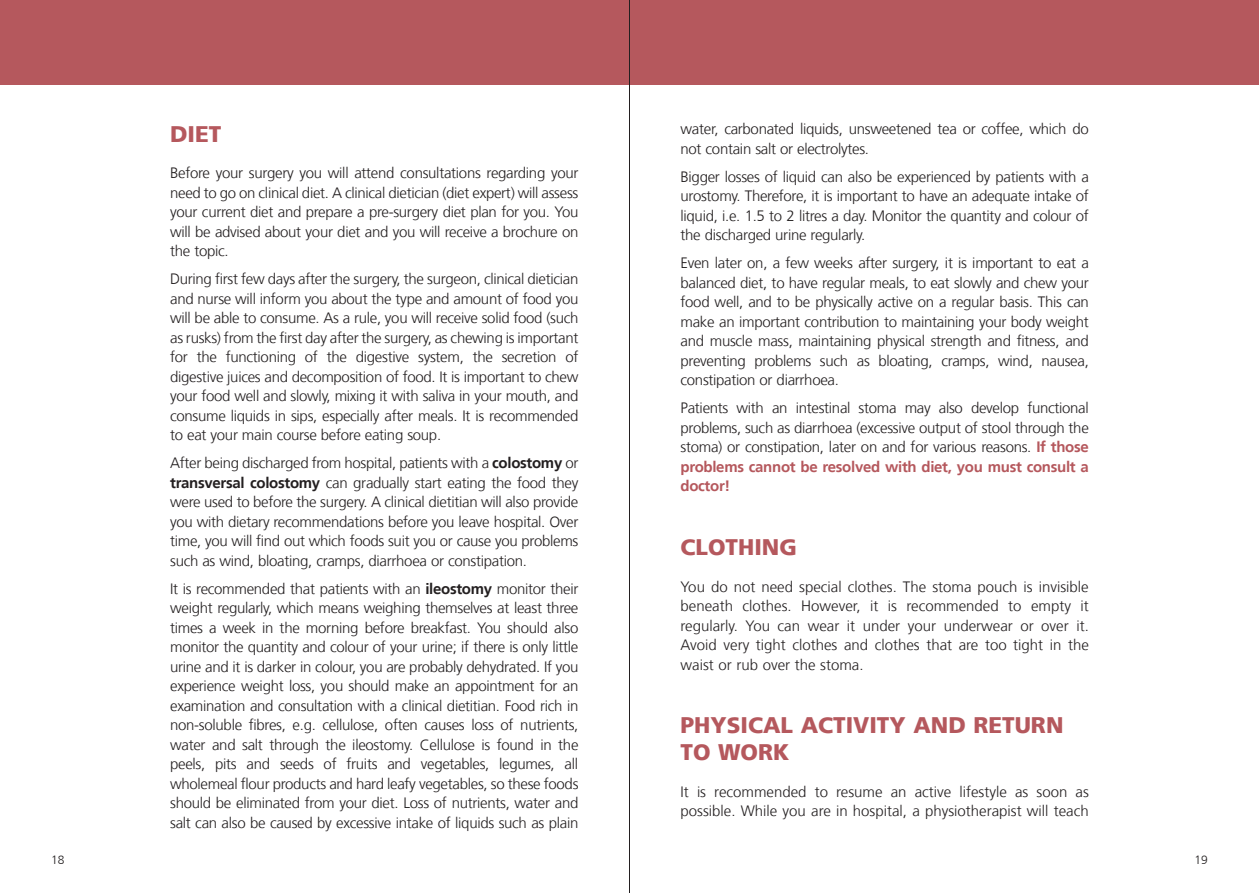
<style>
.page{position:relative;width:1259px;height:893px;background:#fff}
.page>*{position:absolute;margin:0;border:0;box-sizing:border-box;transform-origin:0 0}
.t1{font:900 22.5px/27px "Frutiger";color:#b5585d}
.t2{font:300 15px/19.5px "Frutiger";letter-spacing:-.02em;color:#231f20;text-align:justify}
.t3{font:300 15px/19.5px "Frutiger";color:#231f20}
.t4{font:700 15px/19.5px "Frutiger CE";letter-spacing:-.02em;color:#b5585d}
.t5{font:300 12px "Frutiger";color:#231f20}
.s1{font-family:"Frutiger CE";font-weight:700}
.s2{font-family:"Frutiger CE";font-weight:700;color:#b5585d}
</style>
<div class="page">
<div style="left:0;top:0;width:1259px;height:85px;background:#b5585d"></div>
<hr style="left:629px;top:0;width:1px;height:893px;background:#231f20">
<h1 class="t1" style="left:170px;top:120px;width:53px">DIET</h1>
<p class="t2" style="left:170px;top:163px;width:410px">Before your surgery you will attend consultations regarding your need to go on clinical diet. A clinical dietician (diet expert) will assess your current diet and prepare a pre-surgery diet plan for you. You will be advised about your diet and you will receive a brochure on the topic.</p>
<p class="t2" style="left:170px;top:269px;width:410px">During first few days after the surgery, the surgeon, clinical dietician and nurse will inform you about the type and amount of food you will be able to consume. As a rule, you will receive solid food (such as rusks) from the first day after the surgery, as chewing is important for the functioning of the digestive system, the secretion of digestive juices and decomposition of food. It is important to chew your food well and slowly, mixing it with saliva in your mouth, and consume liquids in sips, especially after meals. It is recommended to eat your main course before eating soup.</p>
<p class="t2" style="left:170px;top:453px;width:410px">After being discharged from hospital, patients with a <span class="s1">colostomy</span> or <span class="s1">transversal colostomy</span> can gradually start eating the food they were used to before the surgery. A clinical dietitian will also provide you with dietary recommendations before you leave hospital. Over time, you will find out which foods suit you or cause you problems such as wind, bloating, cramps, diarrhoea or constipation.</p>
<p class="t2" style="left:170px;top:579px;width:410px">It is recommended that patients with an <span class="s1">ileostomy</span> monitor their weight regularly, which means weighing themselves at least three times a week in the morning before breakfast. You should also monitor the quantity and colour of your urine; if there is only little urine and it is darker in colour, you are probably dehydrated. If you experience weight loss, you should make an appointment for an examination and consultation with a clinical dietitian. Food rich in non-soluble fibres, e.g. cellulose, often causes loss of nutrients, water and salt through the ileostomy. Cellulose is found in the peels, pits and seeds of fruits and vegetables, legumes, all wholemeal flour products and hard leafy vegetables, so these foods should be eliminated from your diet. Loss of nutrients, water and salt can also be caused by excessive intake of liquids such as plain</p>
<p class="t2" style="left:680px;top:119px;width:410px">water, carbonated liquids, unsweetened tea or coffee, which do not contain salt or electrolytes.</p>
<p class="t2" style="left:680px;top:167px;width:410px">Bigger losses of liquid can also be experienced by patients with a urostomy. Therefore, it is important to have an adequate intake of liquid, i.e. 1.5 to 2 litres a day. Monitor the quantity and colour of the discharged urine regularly.</p>
<p class="t2" style="left:680px;top:253px;width:410px">Even later on, a few weeks after surgery, it is important to eat a balanced diet, to have regular meals, to eat slowly and chew your food well, and to be physically active on a regular basis. This can make an important contribution to maintaining your body weight and muscle mass, maintaining physical strength and fitness, and preventing problems such as bloating, cramps, wind, nausea, constipation or diarrhoea.</p>
<p class="t2" style="left:680px;top:398px;width:410px">Patients with an intestinal stoma may also develop functional problems, such as diarrhoea (excessive output of stool through the stoma) or constipation, later on and for various reasons. <span class="s2">If those</span></p>
<p class="t4" style="left:680px;top:457px;width:410px">problems cannot be resolved with diet, you must consult a doctor!</p>
<h1 class="t1" style="left:680px;top:534px;width:118px">CLOTHING</h1>
<p class="t2" style="left:680px;top:576px;width:410px">You do not need special clothes. The stoma pouch is invisible beneath clothes. However, it is recommended to empty it regularly. You can wear it under your underwear or over it.<br>Avoid very tight clothes and clothes that are too tight in the waist or rub over the stoma.</p>
<h1 class="t1" style="left:680px;top:712px;width:384px">PHYSICAL ACTIVITY AND RETURN<br>TO WORK</h1>
<p class="t3" style="left:680px;top:781px;width:410px">It is recommended to resume an active lifestyle as soon as possible. While you are in hospital, a physiotherapist will teach</p>
<p class="t5" style="left:51px;top:853px;width:15px">18</p>
<p class="t5" style="left:1194px;top:853px;width:15px">19</p>
</div>
